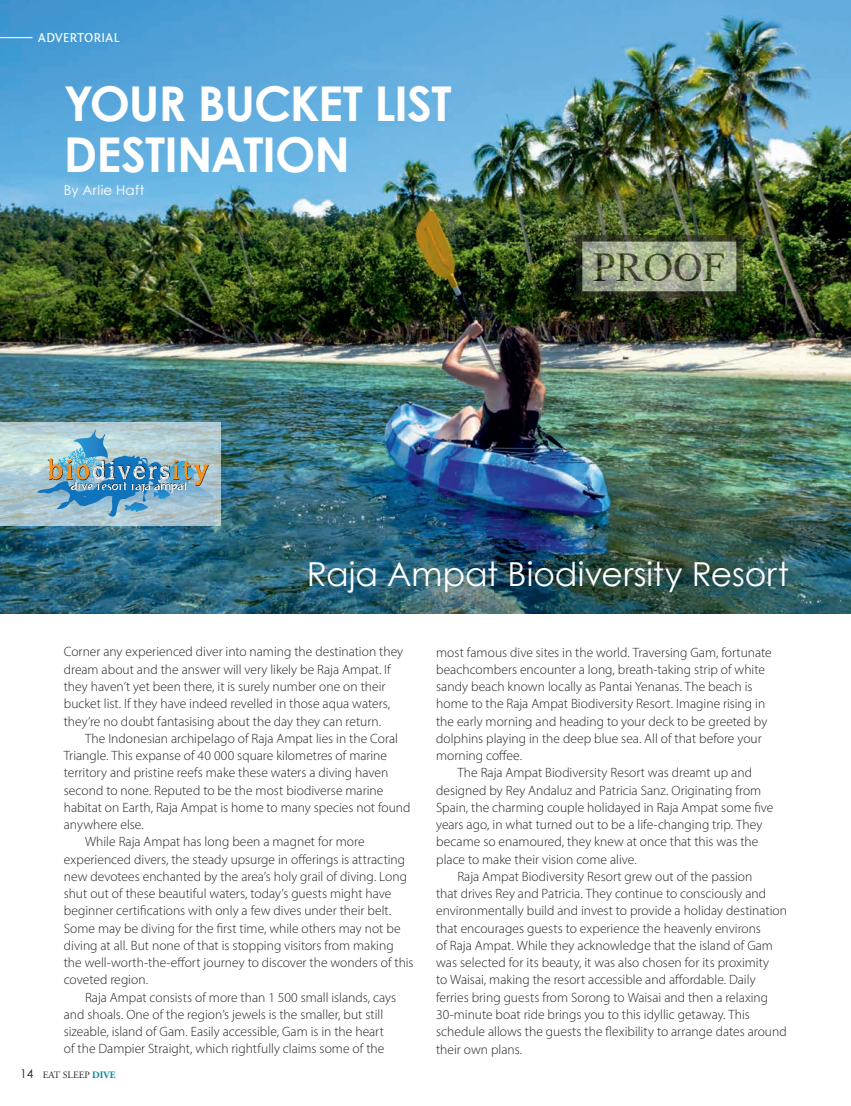
<style>
.page{position:relative;width:851px;height:1106px;background:#fff}
.page>*{position:absolute;margin:0;border:0;box-sizing:border-box;transform-origin:0 0}
.t1{font:700 48px/51.2px "Century Gothic";letter-spacing:-.02em;color:#fff}
.t2{font:41.1px "Times New Roman";color:#231f20}
.t3{font:33px "Century Gothic";color:#fff}
.t4{font:300 13.5px/17.2px "Myriad Pro";color:#231f20}
.t5{font:13.5px "Fontin Sans";color:#fff}
.t6{font:13.5px "Century Gothic";letter-spacing:.025em;color:#fff}
.t7{font:9.75px "Adobe Garamond Pro";color:#231f20}
.s1{font-family:"Century Gothic";font-size:12px}
.s2{font-weight:700;color:#0b869a}
</style>
<div class="page">
<img style="left:0;top:0;width:850px;height:614px">
<svg style="left:0;top:422px;width:220px;height:104px;background:#b2cbd1"></svg>
<img style="left:37px;top:430px;width:172px;height:88px">
<hr style="left:0;top:37px;width:33px;height:1px;background:#fff">
<svg style="left:582px;top:242px;width:153px;height:49px;background:#a6b093"></svg>
<div style="left:575px;top:235px;width:167px;height:63px;border:6px solid #231f20"></div>
<p class="t5" style="left:38px;top:30px;width:83px">ADVERTORIAL</p>
<h1 class="t1" style="left:64px;top:76px;width:389px">YOUR BUCKET LIST<br>DESTINATION</h1>
<p class="t6" style="left:64px;top:181px;width:82px">By Arlie Haft</p>
<h2 class="t2" style="left:593px;top:238px;width:134px">PROOF</h2>
<h3 class="t3" style="left:307px;top:551px;width:483px">Raja Ampat Biodiversity Resort</h3>
<p class="t4" style="left:64px;top:643px;width:341px">Corner any experienced diver into naming the destination they dream about and the answer will very likely be Raja Ampat. If they haven’t yet been there, it is surely number one on their bucket list. If they have indeed revelled in those aqua waters, they’re no doubt fantasising about the day they can return.</p>
<p class="t4" style="left:85px;top:729px;width:314px">The Indonesian archipelago of Raja Ampat lies in the Coral</p>
<p class="t4" style="left:64px;top:746px;width:325px">Triangle. This expanse of 40 000 square kilometres of marine</p>
<p class="t4" style="left:64px;top:764px;width:326px">territory and pristine reefs make these waters a diving haven</p>
<p class="t4" style="left:64px;top:781px;width:321px">second to none. Reputed to be the most biodiverse marine</p>
<p class="t4" style="left:64px;top:798px;width:348px">habitat on Earth, Raja Ampat is home to many species not found</p>
<p class="t4" style="left:64px;top:815px;width:81px">anywhere else.</p>
<p class="t4" style="left:85px;top:833px;width:281px">While Raja Ampat has long been a magnet for more</p>
<p class="t4" style="left:64px;top:850px;width:343px">experienced divers, the steady upsurge in offerings is attracting</p>
<p class="t4" style="left:64px;top:867px;width:345px">new devotees enchanted by the area’s holy grail of diving. Long</p>
<p class="t4" style="left:64px;top:884px;width:329px">shut out of these beautiful waters, today’s guests might have</p>
<p class="t4" style="left:64px;top:902px;width:329px">beginner certifications with only a few dives under their belt.</p>
<p class="t4" style="left:64px;top:919px;width:338px">Some may be diving for the first time, while others may not be</p>
<p class="t4" style="left:64px;top:936px;width:331px">diving at all. But none of that is stopping visitors from making</p>
<p class="t4" style="left:64px;top:953px;width:351px">the well-worth-the-effort journey to discover the wonders of this</p>
<p class="t4" style="left:64px;top:971px;width:86px">coveted region.</p>
<p class="t4" style="left:85px;top:988px;width:312px">Raja Ampat consists of more than 1 500 small islands, cays</p>
<p class="t4" style="left:64px;top:1005px;width:321px">and shoals. One of the region’s jewels is the smaller, but still</p>
<p class="t4" style="left:64px;top:1022px;width:321px">sizeable, island of Gam. Easily accessible, Gam is in the heart</p>
<p class="t4" style="left:64px;top:1040px;width:322px">of the Dampier Straight, which rightfully claims some of the</p>
<p class="t7" style="left:20px;top:1068px;width:97px"><span class="s1">14</span> EAT SLEEP <span class="s2">DIVE</span></p>
<p class="t4" style="left:436px;top:643px;width:337px">most famous dive sites in the world. Traversing Gam, fortunate beachcombers encounter a long, breath-taking strip of white sandy beach known locally as Pantai Yenanas. The beach is home to the Raja Ampat Biodiversity Resort. Imagine rising in the early morning and heading to your deck to be greeted by dolphins playing in the deep blue sea. All of that before your morning coffee.</p>
<p class="t4" style="left:457px;top:764px;width:296px">The Raja Ampat Biodiversity Resort was dreamt up and</p>
<p class="t4" style="left:436px;top:781px;width:327px">designed by Rey Andaluz and Patricia Sanz. Originating from</p>
<p class="t4" style="left:436px;top:798px;width:339px">Spain, the charming couple holidayed in Raja Ampat some five</p>
<p class="t4" style="left:436px;top:816px;width:328px">years ago, in what turned out to be a life-changing trip. They</p>
<p class="t4" style="left:436px;top:833px;width:324px">became so enamoured, they knew at once that this was the</p>
<p class="t4" style="left:436px;top:850px;width:202px">place to make their vision come alive.</p>
<p class="t4" style="left:457px;top:867px;width:296px">Raja Ampat Biodiversity Resort grew out of the passion</p>
<p class="t4" style="left:436px;top:885px;width:331px">that drives Rey and Patricia. They continue to consciously and</p>
<p class="t4" style="left:436px;top:902px;width:352px">environmentally build and invest to provide a holiday destination</p>
<p class="t4" style="left:436px;top:919px;width:326px">that encourages guests to experience the heavenly environs</p>
<p class="t4" style="left:436px;top:936px;width:338px">of Raja Ampat. While they acknowledge that the island of Gam</p>
<p class="t4" style="left:436px;top:954px;width:334px">was selected for its beauty, it was also chosen for its proximity</p>
<p class="t4" style="left:436px;top:971px;width:321px">to Waisai, making the resort accessible and affordable. Daily</p>
<p class="t4" style="left:436px;top:988px;width:333px">ferries bring guests from Sorong to Waisai and then a relaxing</p>
<p class="t4" style="left:436px;top:1005px;width:315px">30-minute boat ride brings you to this idyllic getaway. This</p>
<p class="t4" style="left:436px;top:1023px;width:352px">schedule allows the guests the flexibility to arrange dates around</p>
<p class="t4" style="left:436px;top:1040px;width:88px">their own plans.</p>
</div>
